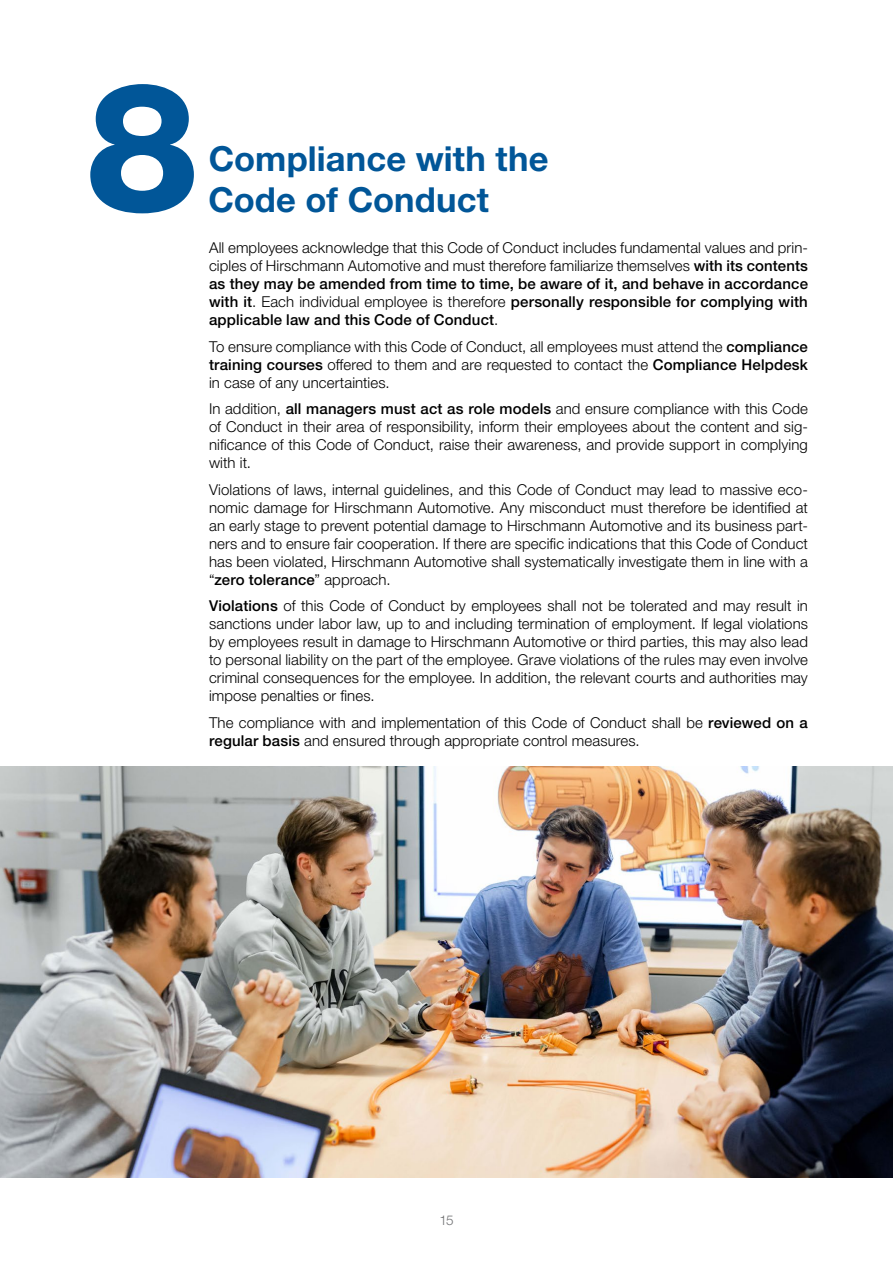
<style>
.page{position:relative;width:893px;height:1263px;background:#fff}
.page>*{position:absolute;margin:0;border:0;box-sizing:border-box;transform-origin:0 0}
.t1{font:800 180.75px "Helvetica Neue LTW1 G";color:#015698}
.t2{font:700 34.5px "Helvetica Neue LTW1 G";letter-spacing:.005em;color:#015698}
.t3{font:300 15px/18px "Helvetica Neue LTW1 G";letter-spacing:.005em;color:#000;text-align:justify}
.t4{font:300 13.5px "Helvetica Neue LTW1 G";color:#717274}
.s1{font-weight:500}
</style>
<div class="page">
<img style="left:0;top:767px;width:893px;height:411px">
<h1 class="t1" style="left:85px;top:40px;width:115px">8</h1>
<h2 class="t2" style="left:209px;top:138px;width:341px">Compliance with the</h2>
<h2 class="t2" style="left:208px;top:178px;width:282px">Code of Conduct</h2>
<p class="t3" style="left:209px;top:239px;width:600px">All employees acknowledge that this Code of Conduct includes fundamental values and prin&shy;ciples of Hirschmann Automotive and must therefore familiarize themselves <span class="s1">with its contents as they may be amended from time to time, be aware of it, and behave in accordance with it</span>. Each individual employee is therefore <span class="s1">personally responsible for complying with applicable law and this Code of Conduct</span>.</p>
<p class="t3" style="left:209px;top:337px;width:600px">To ensure compliance with this Code of Conduct, all employees must attend the <span class="s1">compliance training courses</span> offered to them and are requested to contact the <span class="s1">Compliance Helpdesk </span>in case of any uncertainties.</p>
<p class="t3" style="left:209px;top:400px;width:600px">In addition, <span class="s1">all managers must act as role models</span> and ensure compliance with this Code of Conduct in their area of responsibility, inform their employees about the content and sig&shy;nificance of this Code of Conduct, raise their awareness, and provide support in complying with it.</p>
<p class="t3" style="left:209px;top:480px;width:600px">Violations of laws, internal guidelines, and this Code of Conduct may lead to massive eco&shy;nomic damage for Hirschmann Automotive. Any misconduct must therefore be identified at an early stage to prevent potential damage to Hirschmann Automotive and its business part&shy;ners and to ensure fair cooperation. If there are specific indications that this Code of Conduct has been violated, Hirschmann Automotive shall systematically investigate them in line with a “<span class="s1">zero tolerance</span>” approach.</p>
<p class="t3" style="left:209px;top:597px;width:600px"><span class="s1">Violations</span> of this Code of Conduct by employees shall not be tolerated and may result in sanctions under labor law, up to and including termination of employment. If legal violations by employees result in damage to Hirschmann Automotive or third parties, this may also lead to personal liability on the part of the employee. Grave violations of the rules may even involve criminal consequences for the employee. In addition, the relevant courts and authorities may impose penalties or fines.</p>
<p class="t3" style="left:209px;top:713px;width:600px">The compliance with and implementation of this Code of Conduct shall be <span class="s1">reviewed on a regular basis</span> and ensured through appropriate control measures.</p>
<p class="t4" style="left:439px;top:1212px;width:16px">15</p>
</div>
